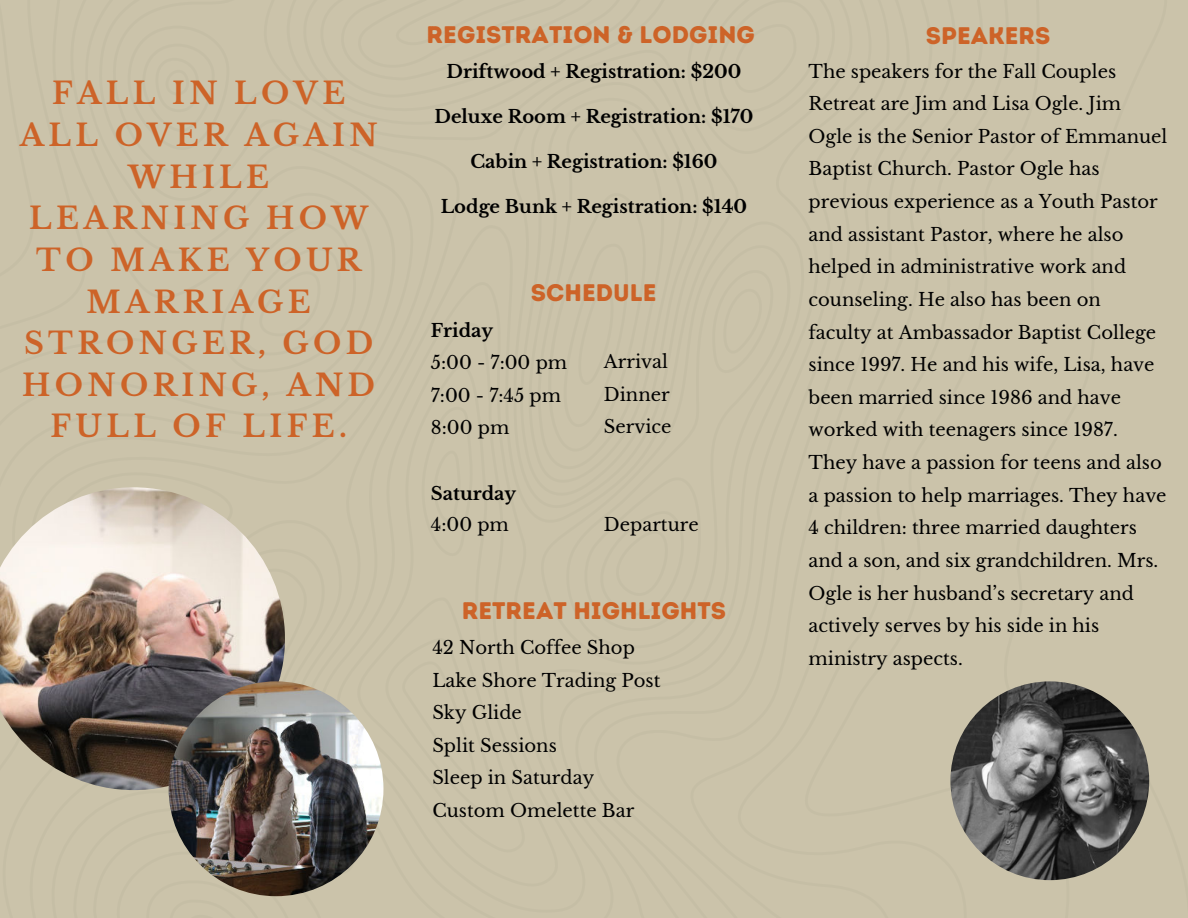
<style>
.page{position:relative;width:1188px;height:918px;background:#cbc3aa}
.page>*{position:absolute;margin:0;border:0;box-sizing:border-box;transform-origin:0 0}
.t1{font:700 30px/41.7px "Libre Baskerville";letter-spacing:.145em;color:#cd6328;text-align:center}
.t2{font:24px "Intro Rust Base";color:#cd6328}
.t3{font:18px/32.7px "Libre Baskerville";color:#000}
.t4{font:700 18px "Libre Baskerville";color:#000}
</style>
<div class="page">
<img style="left:0;top:487px;width:285px;height:303px">
<img style="left:169px;top:681px;width:214px;height:215px;border-radius:50%">
<img style="left:950px;top:681px;width:199px;height:199px;border-radius:50%">
<h1 class="t1" style="left:20px;top:73px;width:359px">FALL IN LOVE<br>ALL OVER AGAIN<br>WHILE<br>LEARNING HOW<br>TO MAKE YOUR<br>MARRIAGE<br>STRONGER, GOD<br>HONORING, AND<br>FULL OF LIFE.</h1>
<h2 class="t2" style="left:427px;top:20px;width:330px">REGISTRATION &amp; LODGING</h2>
<p class="t4" style="left:447px;top:61px;width:296px">Driftwood + Registration: $200</p>
<p class="t4" style="left:434px;top:106px;width:320px">Deluxe Room + Registration: $170</p>
<p class="t4" style="left:470px;top:151px;width:249px">Cabin + Registration: $160</p>
<p class="t4" style="left:441px;top:196px;width:308px">Lodge Bunk + Registration: $140</p>
<h2 class="t2" style="left:531px;top:277px;width:127px">SCHEDULE</h2>
<p class="t4" style="left:431px;top:319px;width:64px">Friday</p>
<p class="t3" style="left:431px;top:347px;width:138px">5:00 - 7:00 pm<br>7:00 - 7:45 pm<br>8:00 pm</p>
<p class="t4" style="left:431px;top:482px;width:87px">Saturday</p>
<p class="t3" style="left:431px;top:509px;width:80px">4:00 pm</p>
<p class="t3" style="left:604px;top:345px;width:69px">Arrival<br>Dinner<br>Service</p>
<p class="t3" style="left:604px;top:509px;width:96px">Departure</p>
<h2 class="t2" style="left:462px;top:596px;width:266px">RETREAT HIGHLIGHTS</h2>
<p class="t3" style="left:432px;top:631px;width:230px">42 North Coffee Shop<br>Lake Shore Trading Post<br>Sky Glide<br>Split Sessions<br>Sleep in Saturday<br>Custom Omelette Bar</p>
<h2 class="t2" style="left:926px;top:20px;width:126px">SPEAKERS</h2>
<p class="t3" style="left:809px;top:55px;width:360px">The speakers for the Fall Couples Retreat are Jim and Lisa Ogle. Jim Ogle is the Senior Pastor of Emmanuel Baptist Church. Pastor Ogle has previous experience as a Youth Pastor and assistant Pastor, where he also helped in administrative work and counseling. He also has been on faculty at Ambassador Baptist College since 1997. He and his wife, Lisa, have been married since 1986 and have worked with teenagers since 1987.<br>They have a passion for teens and also a passion to help marriages. They have 4 children: three married daughters and a son, and six grandchildren. Mrs.<br>Ogle is her husband’s secretary and actively serves by his side in his ministry aspects.</p>
</div>
